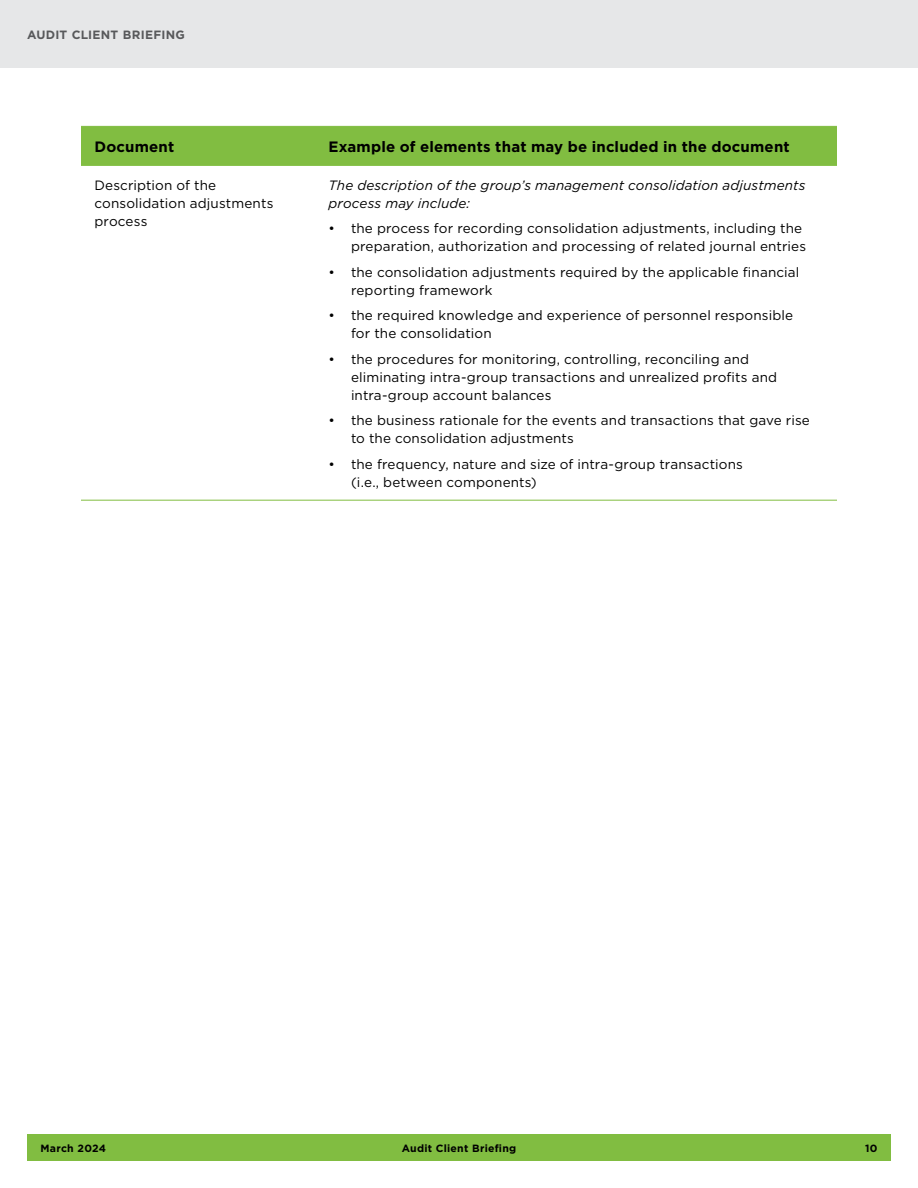
<style>
.page{position:relative;width:918px;height:1188px;background:#fff}
.page>*{position:absolute;margin:0;border:0;box-sizing:border-box;transform-origin:0 0}
.t1{font:700 15px "Gotham";letter-spacing:.01em;color:#000}
.Table_CPA_tableText-body{font:13.5px/18px "Gotham";letter-spacing:.01em;color:#000}
.Table_CPA_tableText-body-2{font:italic 13.5px/18px "Gotham";letter-spacing:.01em;color:#000}
.t2{font:700 12px "Gotham";letter-spacing:.025em;color:#58595b}
.t3{font:700 10.5px "Gotham";letter-spacing:.02em;color:#000}
</style>
<div class="page">
<div style="left:27px;top:1134px;width:864px;height:27px;background:#81bd41"></div>
<div style="left:0;top:0;width:918px;height:68px;background:#e6e7e8"></div>
<div style="left:81px;top:127px;width:756px;height:38px;background:#81bd41"></div>
<hr style="left:81px;top:126px;width:234px;height:1px;background:#81bd41">
<hr style="left:315px;top:126px;width:522px;height:1px;background:#81bd41">
<hr style="left:81px;top:165px;width:234px;height:1px;background:#81bd41">
<hr style="left:315px;top:165px;width:522px;height:1px;background:#81bd41">
<hr style="left:81px;top:500px;width:234px;height:1px;background:#81bd41">
<hr style="left:315px;top:500px;width:522px;height:1px;background:#81bd41">
<p class="t2" style="left:27px;top:26px;width:160px">Audit Client Briefing</p>
<p class="t1" style="left:95px;top:137px;width:81px">document</p>
<p class="t1" style="left:329px;top:137px;width:463px">example of elements that may be included in the document</p>
<p class="Table_CPA_tableText-body" style="left:94px;top:176px;width:180px">Description of the consolidation adjustments process</p>
<p class="Table_CPA_tableText-body-2" style="left:328px;top:176px;width:478px">The description of the group’s management consolidation adjustments process may include:</p>
<p class="Table_CPA_tableText-body" style="left:328px;top:219px;width:479px;text-align:right">• the process for recording consolidation adjustments, including the preparation, authorization and processing of related journal entries</p>
<p class="Table_CPA_tableText-body" style="left:351px;top:263px;width:450px;text-indent:-23px">• the consolidation adjustments required by the applicable financial reporting framework</p>
<p class="Table_CPA_tableText-body" style="left:351px;top:306px;width:444px;text-indent:-23px">• the required knowledge and experience of personnel responsible for the consolidation</p>
<p class="Table_CPA_tableText-body" style="left:351px;top:350px;width:428px;text-indent:-23px">• the procedures for monitoring, controlling, reconciling and eliminating intra-group transactions and unrealized profits and intra-group account balances</p>
<p class="Table_CPA_tableText-body" style="left:351px;top:411px;width:460px;text-indent:-23px">• the business rationale for the events and transactions that gave rise to the consolidation adjustments</p>
<p class="Table_CPA_tableText-body" style="left:351px;top:455px;width:393px;text-indent:-23px">• the frequency, nature and size of intra-group transactions (i.e., between components)</p>
<p class="t3" style="left:40px;top:1141px;width:67px">March 2024</p>
<p class="t3" style="left:402px;top:1141px;width:116px">Audit Client Briefing</p>
<p class="t3" style="left:865px;top:1141px;width:14px">10</p>
</div>
